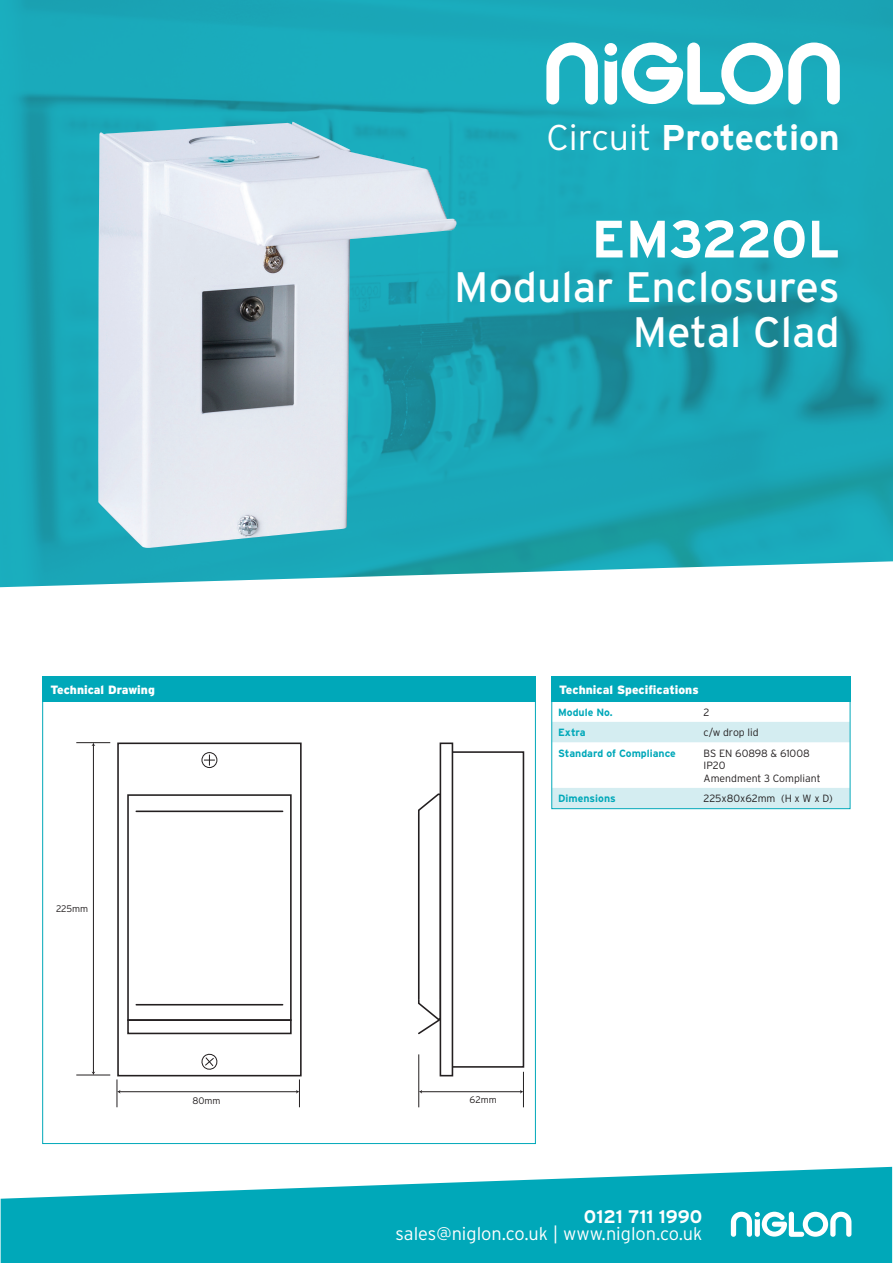
<style>
.page{position:relative;width:893px;height:1263px;background:#fff}
.page>*{position:absolute;margin:0;border:0;box-sizing:border-box;transform-origin:0 0}
.t1{font:700 52.5px "Interstate";letter-spacing:-.01em;color:#fff}
.t2{font:42.6px/45px "Interstate";color:#fff;text-align:right}
.t3{font:700 35.7px "Interstate";color:#fff}
.t4{font:300 18.15px "Interstate";color:#fff}
.t5{font:700 18.15px "Interstate";color:#fff}
.t6{font:900 12px "Interstate";color:#fff}
.t7{font:300 10.5px/12.6px "Interstate";color:#231f20}
.t8{font:700 10.5px "Interstate";color:#00a8b9}
.t9{font:300 9.45px "Interstate";color:#231f20}
.s1{font-weight:300}
</style>
<div class="page">
<img style="left:0;top:0;width:893px;height:588px">
<svg style="left:1px;top:1167px;width:891px;height:96px;fill:#00a8b9"></svg>
<svg style="left:731px;top:1212px;width:120px;height:25px"></svg>
<svg style="left:546px;top:43px;width:52px;height:61px"></svg>
<svg style="left:604px;top:43px;width:236px;height:62px"></svg>
<svg style="left:551px;top:700px;width:300px;height:109px"></svg>
<div style="left:551px;top:676px;width:299px;height:25px;background:#00a8b9"></div>
<div style="left:43px;top:676px;width:493px;height:25px;background:#00a8b9"></div>
<svg style="left:42px;top:700px;width:494px;height:444px"></svg>
<img style="left:98px;top:122px;width:359px;height:426px">
<h3 class="t3" style="left:546px;top:118px;width:295px"><span class="s1">Circuit</span> Protection</h3>
<h1 class="t1" style="left:591px;top:210px;width:250px">EM3220L</h1>
<h2 class="t2" style="left:454px;top:265px;width:387px">Modular Enclosures<br>Metal Clad</h2>
<p class="t6" style="left:51px;top:683px;width:106px">Technical Drawing</p>
<p class="t6" style="left:559px;top:683px;width:141px">Technical Specifications</p>
<p class="t9" style="left:56px;top:903px;width:34px">225mm</p>
<p class="t9" style="left:192px;top:1096px;width:30px">80mm</p>
<p class="t8" style="left:558px;top:706px;width:56px">Module No.</p>
<p class="t7" style="left:704px;top:706px;width:7px">2</p>
<p class="t8" style="left:558px;top:727px;width:29px">Extra</p>
<p class="t7" style="left:704px;top:726px;width:57px">c/w drop lid</p>
<p class="t8" style="left:558px;top:747px;width:119px">Standard of Compliance</p>
<p class="t7" style="left:704px;top:747px;width:119px">BS EN 60898 &amp; 61008<br>IP20<br>Amendment 3 Compliant</p>
<p class="t8" style="left:558px;top:793px;width:59px">Dimensions</p>
<p class="t7" style="left:704px;top:792px;width:131px">225x80x62mm (H x W x D)</p>
<p class="t9" style="left:470px;top:1094px;width:29px">62mm</p>
<h3 class="t5" style="left:584px;top:1206px;width:120px">0121 711 1990</h3>
<h3 class="t4" style="left:396px;top:1223px;width:308px">sales@niglon.co.uk | www.niglon.co.uk</h3>
</div>
